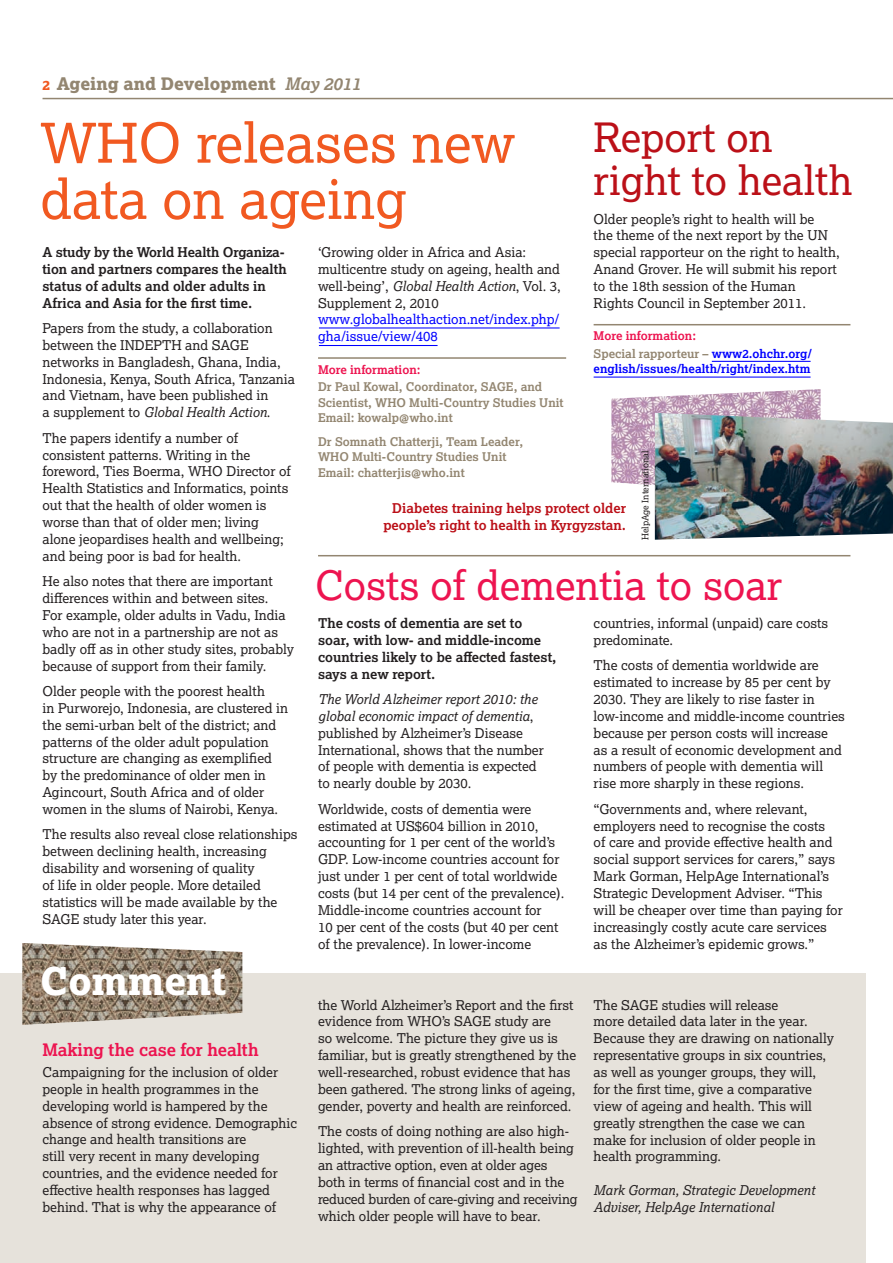
<style>
.page{position:relative;width:893px;height:1263px;background:#fff}
.page>*{position:absolute;margin:0;border:0;box-sizing:border-box;transform-origin:0 0}
.t1{font:54.75px/56.2px "Lexia";color:#f15921}
.t2{font:40.5px/43.5px "Lexia";color:#bb1018}
.t3{font:40.5px "Lexia";color:#ed1450}
.t4{font:38.25px "Lexia X Bold";color:#fff}
.t5{font:17.25px "Lexia X Bold";color:#938671}
.t6{font:700 17.25px "Lexia";letter-spacing:-.005em;color:#ed1450}
.t7{font:13.5px/16.8px "Lexia";color:#231f20}
.t8{font:700 13.5px/16.8px "Lexia";color:#231f20}
.t9{font:700 13.5px/16.8px "Lexia";color:#bb1018;text-align:right}
.t10{font:italic 13.5px/16.8px "Lexia";color:#231f20}
.t11{font:13.5px/16.8px "Lexia";color:#00f}
.t12{font:700 12px/15.3px "Lexia";color:#938671}
.t13{font:700 12px "Lexia";color:#00f}
.t14{font:700 12px "Lexia";color:#ed1450}
.t15{font:9px "Lexia";color:#231f20}
.s1{font-size:13.5px;color:#f15921}
.s2{font-family:"Lexia";font-weight:700;font-style:italic}
.s3{color:#ed1450}
.s4{color:#00f}
.s5{font-style:italic}
</style>
<div class="page">
<hr style="left:43px;top:98px;width:850px;height:1px;background:#938671">
<div style="left:0;top:974px;width:865px;height:289px;background:#e6e2db"></div>
<img style="left:22px;top:943px;width:220px;height:82px">
<hr style="left:318px;top:357px;width:248px;height:2px;background:#938671">
<hr style="left:594px;top:324px;width:256px;height:1px;background:#938671">
<img style="left:611px;top:389px;width:209px;height:107px">
<img style="left:655px;top:413px;width:238px;height:127px">
<hr style="left:318px;top:555px;width:532px;height:1px;background:#938671">
<hr style="left:319px;top:327px;width:241px;height:1px;background:#00f">
<hr style="left:319px;top:345px;width:119px;height:1px;background:#00f">
<hr style="left:594px;top:377px;width:217px;height:1px;background:#00f">
<hr style="left:712px;top:361px;width:99px;height:1px;background:#00f">
<p class="t5" style="left:43px;top:72px;width:320px"><span class="s1">2</span> Ageing and Development <span class="s2">May 2011</span></p>
<h1 class="t1" style="left:40px;top:113px;width:476px">WHO releases new data on ageing</h1>
<h2 class="t2" style="left:594px;top:114px;width:260px">Report on right to health</h2>
<p class="t7" style="left:594px;top:210px;width:248px">Older people’s right to health will be<br>the theme of the next report by the UN special rapporteur on the right to health, Anand Grover. He will submit his report to the 18th session of the Human<br>Rights Council in September 2011.</p>
<p class="t12" style="left:594px;top:327px;width:220px;line-height:17.5px"><span class="s3">More information:<br></span>Special rapporteur – <span class="s4">www2.ohchr.org/</span></p>
<p class="t13" style="left:594px;top:361px;width:218px">english/issues/health/right/index.htm</p>
<p class="t7" style="left:318px;top:243px;width:244px">‘Growing older in Africa and Asia: multicentre study on ageing, health and well-being’, <span class="s5">Global Health Action</span>, Vol. 3, Supplement 2, 2010</p>
<p class="t11" style="left:318px;top:311px;width:243px">www.globalhealthaction.net/index.php/ gha/issue/view/408</p>
<p class="t14" style="left:318px;top:362px;width:104px">More information:</p>
<p class="t12" style="left:318px;top:379px;width:247px">Dr Paul Kowal, Coordinator, SAGE, and<br>Scientist, WHO Multi-Country Studies Unit<br>Email: kowalp@who.int</p>
<p class="t12" style="left:318px;top:433px;width:206px">Dr Somnath Chatterji, Team Leader,<br>WHO Multi-Country Studies Unit<br>Email: chatterjis@who.int</p>
<p class="t8" style="left:43px;top:243px;width:246px">A study by the World Health Organiza&shy;tion and partners compares the health status of adults and older adults in Africa and Asia for the first time.</p>
<p class="t7" style="left:43px;top:319px;width:254px">Papers from the study, a collaboration between the INDEPTH and SAGE networks in Bangladesh, Ghana, India, Indonesia, Kenya, South Africa, Tanzania and Vietnam, have been published in<br>a supplement to <span class="s5">Global Health Action</span>.</p>
<p class="t7" style="left:43px;top:429px;width:250px">The papers identify a number of consistent patterns. Writing in the foreword, Ties Boerma, WHO Director of Health Statistics and Informatics, points out that the health of older women is worse than that of older men; living alone jeopardises health and wellbeing; and being poor is bad for health.</p>
<p class="t7" style="left:43px;top:572px;width:253px">He also notes that there are important differences within and between sites.<br>For example, older adults in Vadu, India who are not in a partnership are not as badly off as in other study sites, probably because of support from their family.</p>
<p class="t7" style="left:43px;top:682px;width:247px">Older people with the poorest health<br>in Purworejo, Indonesia, are clustered in the semi-urban belt of the district; and patterns of the older adult population structure are changing as exemplified by the predominance of older men in Agincourt, South Africa and of older women in the slums of Nairobi, Kenya.</p>
<p class="t7" style="left:43px;top:826px;width:257px">The results also reveal close relationships between declining health, increasing disability and worsening of quality<br>of life in older people. More detailed statistics will be made available by the SAGE study later this year.</p>
<p class="t15" style="left:639px;top:540px;width:91px;rotate:-90deg">HelpAge International</p>
<p class="t9" style="left:383px;top:500px;width:244px">Diabetes training helps protect older people’s right to health in Kyrgyzstan.</p>
<h2 class="t3" style="left:315px;top:560px;width:469px">Costs of dementia to soar</h2>
<p class="t7" style="left:594px;top:614px;width:236px">countries, informal (unpaid) care costs predominate.</p>
<p class="t7" style="left:594px;top:656px;width:253px">The costs of dementia worldwide are estimated to increase by 85 per cent by 2030. They are likely to rise faster in low-income and middle-income countries because per person costs will increase as a result of economic development and numbers of people with dementia will rise more sharply in these regions.</p>
<p class="t7" style="left:594px;top:800px;width:251px">“Governments and, where relevant, employers need to recognise the costs<br>of care and provide effective health and social support services for carers,” says Mark Gorman, HelpAge International’s Strategic Development Adviser. “This will be cheaper over time than paying for increasingly costly acute care services as the Alzheimer’s epidemic grows.”</p>
<p class="t8" style="left:318px;top:614px;width:240px">The costs of dementia are set to soar, with low- and middle-income countries likely to be affected fastest, says a new report.</p>
<p class="t7" style="left:318px;top:690px;width:227px"><span class="s5">The World Alzheimer report 2010: the global economic impact of dementia</span>, published by Alzheimer’s Disease International, shows that the number of people with dementia is expected to nearly double by 2030.</p>
<p class="t7" style="left:318px;top:800px;width:248px">Worldwide, costs of dementia were estimated at US$604 billion in 2010, accounting for 1 per cent of the world’s GDP. Low-income countries account for just under 1 per cent of total worldwide costs (but 14 per cent of the prevalence).<br>Middle-income countries account for<br>10 per cent of the costs (but 40 per cent of the prevalence). In lower-income</p>
<h3 class="t4" style="left:40px;top:956px;width:187px">Comment</h3>
<p class="t6" style="left:43px;top:1039px;width:218px">Making the case for health</p>
<p class="t7" style="left:43px;top:1063px;width:256px">Campaigning for the inclusion of older people in health programmes in the developing world is hampered by the absence of strong evidence. Demographic change and health transitions are<br>still very recent in many developing countries, and the evidence needed for effective health responses has lagged behind. That is why the appearance of</p>
<p class="t7" style="left:318px;top:996px;width:260px">the World Alzheimer’s Report and the first evidence from WHO’s SAGE study are<br>so welcome. The picture they give us is familiar, but is greatly strengthened by the well-researched, robust evidence that has been gathered. The strong links of ageing, gender, poverty and health are reinforced.</p>
<p class="t7" style="left:318px;top:1122px;width:261px">The costs of doing nothing are also high&shy;lighted, with prevention of ill-health being an attractive option, even at older ages both in terms of financial cost and in the reduced burden of care-giving and receiving which older people will have to bear.</p>
<p class="t7" style="left:594px;top:996px;width:242px">The SAGE studies will release<br>more detailed data later in the year.<br>Because they are drawing on nationally representative groups in six countries, as well as younger groups, they will, for the first time, give a comparative view of ageing and health. This will greatly strengthen the case we can make for inclusion of older people in health programming.</p>
<p class="t10" style="left:594px;top:1182px;width:223px">Mark Gorman, Strategic Development<br>Adviser, HelpAge International</p>
</div>
